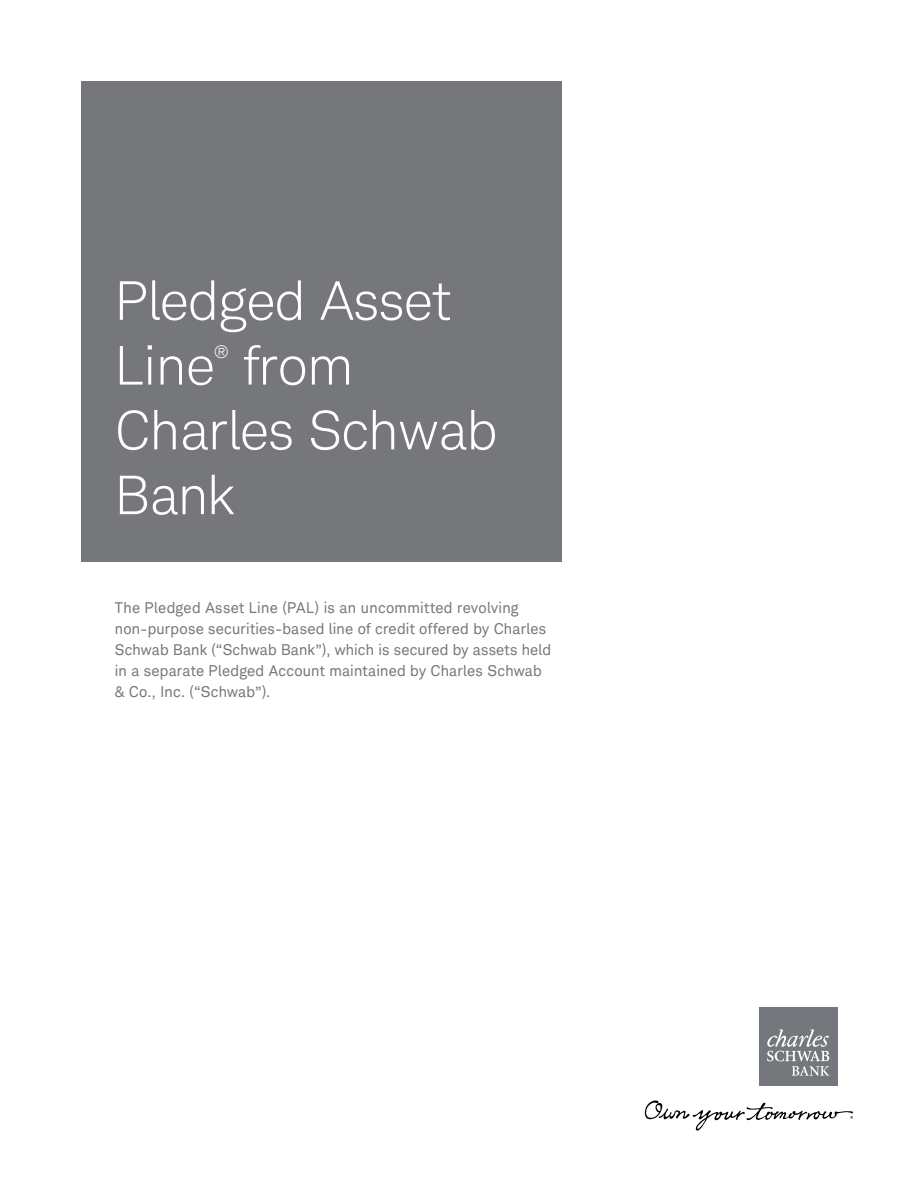
<style>
.page{position:relative;width:918px;height:1188px;background:#fff}
.page>*{position:absolute;margin:0;border:0;box-sizing:border-box;transform-origin:0 0}
.t1{font:300 54px/64.8px "Charles Modern";color:#fff}
.t2{font:300 17.55px "Charles Modern";color:#fff}
.t3{font:15px/21px "Charles Modern";letter-spacing:.02em;color:#76777a}
</style>
<div class="page">
<div style="left:81px;top:81px;width:481px;height:481px;background:#76777a"></div>
<div style="left:759px;top:1008px;width:78px;height:78px;background:#74777b"></div>
<svg style="left:767px;top:1030px;width:62px;height:46px"></svg>
<svg style="left:645px;top:1100px;width:208px;height:31px"></svg>
<h1 class="t1" style="left:115px;top:268px;width:337px">Pledged Asset<br>Line</h1>
<h1 class="t1" style="left:115px;top:333px;width:384px;text-indent:129px">from<br>Charles Schwab<br>Bank</h1>
<p class="t2" style="left:214px;top:342px;width:15px">®</p>
<p class="t3" style="left:115px;top:597px;width:438px">The Pledged Asset Line (PAL) is an uncommitted revolving non-purpose securities-based line of credit offered by Charles Schwab Bank (“Schwab Bank”), which is secured by assets held in a separate Pledged Account maintained by Charles Schwab &amp; Co., Inc. (“Schwab”).</p>
</div>
